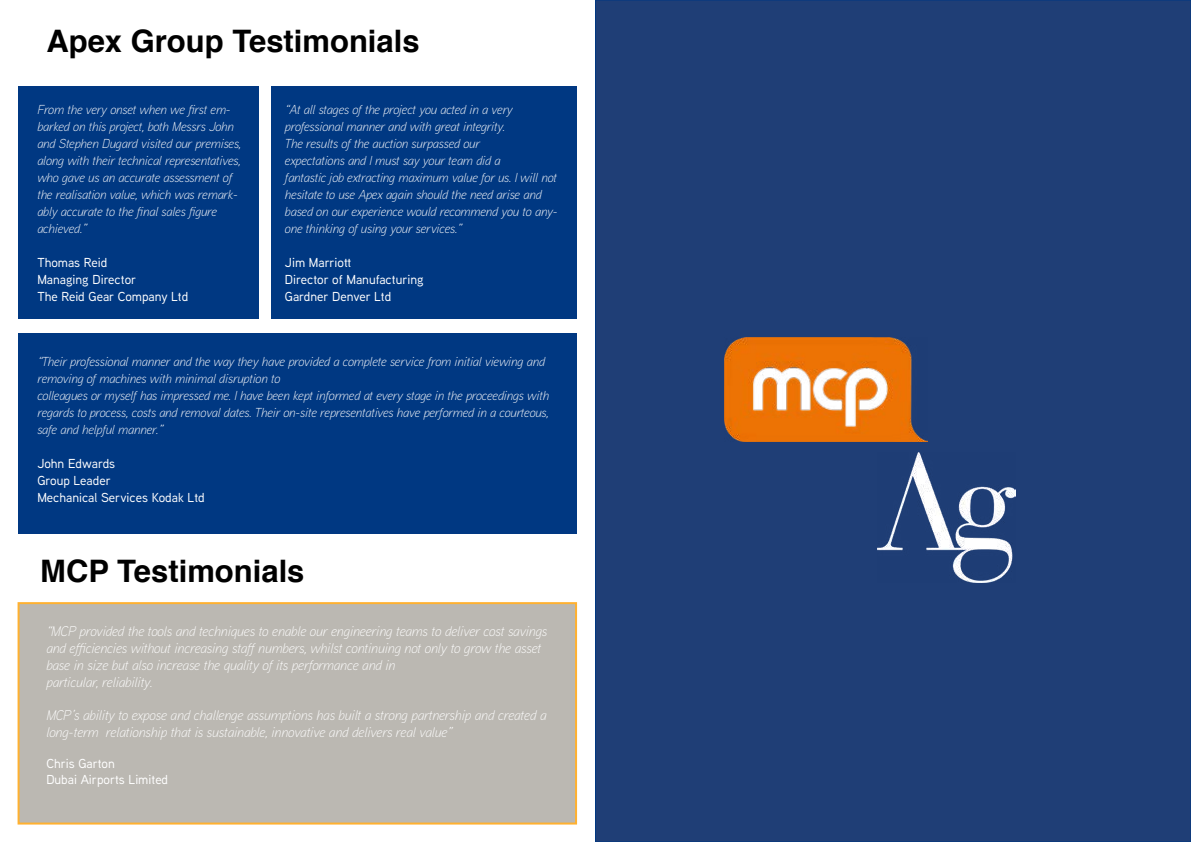
<style>
.page{position:relative;width:1191px;height:842px;background:#fff}
.page>*{position:absolute;margin:0;border:0;box-sizing:border-box;transform-origin:0 0}
.t1{font:700 31px "Helvetica";color:#000}
.t2{font:italic 300 14px/16.8px "Aaux Next";color:#fff}
.t3{font:italic 300 13px/17px "Aaux Next";color:#fff}
.t4{font:500 13px/17px "Aaux Next";color:#fff}
</style>
<div class="page">
<div style="left:18px;top:602px;width:559px;height:222px;background:#bbb8b2;border:2px solid #ffb130"></div>
<div style="left:18px;top:86px;width:240px;height:233px;background:#003882"></div>
<div style="left:18px;top:334px;width:558px;height:200px;background:#003882"></div>
<div style="left:271px;top:86px;width:305px;height:233px;background:#003882"></div>
<div style="left:595px;top:0;width:596px;height:842px;background:#1f3e76"></div>
<img style="left:724px;top:338px;width:203px;height:104px">
<img style="left:877px;top:452px;width:138px;height:131px">
<h1 class="t1" style="left:46px;top:16px;width:375px">Apex Group Testimonials</h1>
<p class="t3" style="left:37px;top:101px;width:205px">From the very onset when we first em&shy;barked on this project, both Messrs John and Stephen Dugard visited our premises, along with their technical representatives, who gave us an accurate assessment of the realisation value, which was remark&shy;ably accurate to the final sales figure achieved.”</p>
<p class="t4" style="left:37px;top:254px;width:153px">Thomas Reid<br>Managing Director<br>The Reid Gear Company Ltd</p>
<p class="t3" style="left:285px;top:100px;width:274px">“At all stages of the project you acted in a very professional manner and with great integrity.<br>The results of the auction surpassed our<br>expectations and I must say your team did a<br>fantastic job extracting maximum value for us. I will not hesitate to use Apex again should the need arise and based on our experience would recommend you to any&shy;one thinking of using your services.”</p>
<p class="t4" style="left:285px;top:254px;width:140px">Jim Marriott<br>Director of Manufacturing<br>Gardner Denver Ltd</p>
<p class="t3" style="left:37px;top:353px;width:513px">“Their professional manner and the way they have provided a complete service from initial viewing and removing of machines with minimal disruption to<br>colleagues or myself has impressed me. I have been kept informed at every stage in the proceedings with regards to process, costs and removal dates. Their on-site representatives have performed in a courteous, safe and helpful manner.”</p>
<p class="t4" style="left:37px;top:455px;width:169px">John Edwards<br>Group Leader<br>Mechanical Services Kodak Ltd</p>
<h1 class="t1" style="left:40px;top:546px;width:266px">MCP Testimonials</h1>
<p class="t2" style="left:46px;top:622px;width:502px">“MCP provided the tools and techniques to enable our engineering teams to deliver cost savings and efficiencies without increasing staff numbers, whilst continuing not only to grow the asset base in size but also increase the quality of its performance and in<br>particular, reliability.</p>
<p class="t2" style="left:46px;top:706px;width:501px">MCP’s ability to expose and challenge assumptions has built a strong partnership and created a long-term relationship that is sustainable, innovative and delivers real value”</p>
<p class="t4" style="left:46px;top:756px;width:123px;line-height:15.6px">Chris Garton<br>Dubai Airports Limited</p>
</div>
